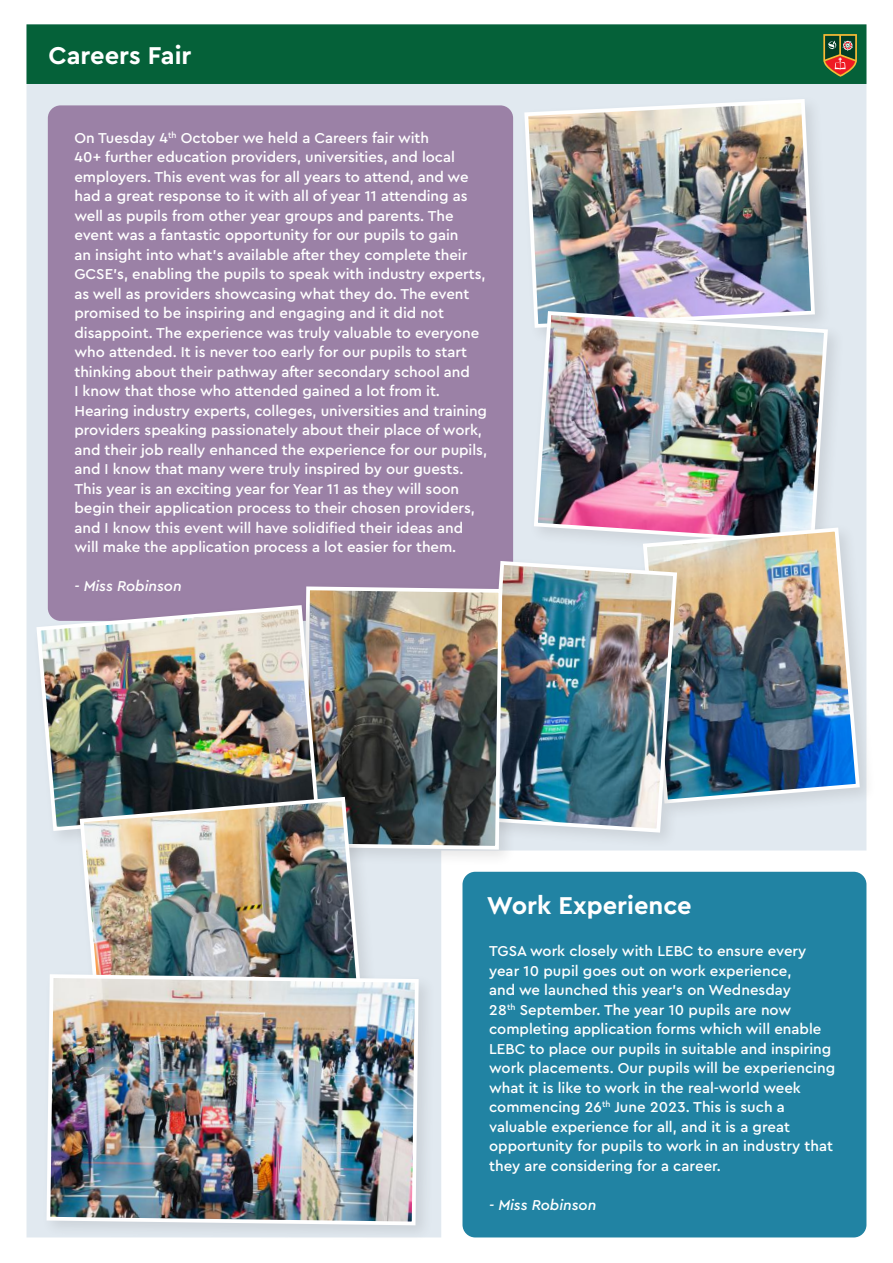
<style>
.page{position:relative;width:893px;height:1263px;background:#fff}
.page>*{position:absolute;margin:0;border:0;box-sizing:border-box;transform-origin:0 0}
.t1{font:700 25.5px "Cera GR";color:#fff}
.t2{font:500 15px/19.5px "Cera GR";letter-spacing:-.005em;color:#fff}
.t3{font:italic 500 15px "Cera GR";letter-spacing:-.005em;color:#fff}
</style>
<div class="page">
<div style="left:27px;top:24px;width:839px;height:1213px;background:#e1e9f0"></div>
<div style="left:27px;top:24px;width:839px;height:60px;background:#056139;border:2px solid #056139"></div>
<svg style="left:823px;top:34px;width:34px;height:43px"></svg>
<div style="left:441px;top:850px;width:438px;height:397px;background:#fff"></div>
<div style="left:462px;top:872px;width:404px;height:365px;background:#2183a3;border-radius:13px"></div>
<div style="left:48px;top:105px;width:465px;height:516px;background:#9b81a6;border-radius:13px"></div>
<img style="left:524px;top:99px;width:293px;height:207px">
<div style="left:529px;top:306px;width:316px;height:256px;background:#241f1f;opacity:.11"></div>
<img style="left:532px;top:309px;width:298px;height:238px">
<div style="left:638px;top:522px;width:239px;height:298px;background:#241f1f;opacity:.11"></div>
<img style="left:641px;top:525px;width:221px;height:280px">
<div style="left:478px;top:556px;width:216px;height:294px;background:#241f1f;opacity:.11"></div>
<img style="left:481px;top:559px;width:198px;height:276px">
<div style="left:297px;top:581px;width:223px;height:286px;background:#241f1f;opacity:.11"></div>
<img style="left:301px;top:585px;width:203px;height:266px">
<div style="left:31px;top:600px;width:304px;height:248px;background:#241f1f;opacity:.11"></div>
<img style="left:34px;top:603px;width:287px;height:230px">
<div style="left:75px;top:792px;width:304px;height:248px;background:#241f1f;opacity:.11"></div>
<img style="left:78px;top:795px;width:286px;height:173px">
<div style="left:41px;top:968px;width:395px;height:275px;background:#241f1f;opacity:.11"></div>
<img style="left:45px;top:972px;width:376px;height:255px">
<h1 class="t1" style="left:48px;top:41px;width:145px">Careers Fair</h1>
<p class="t2" style="left:74px;top:128px;width:414px">On Tuesday 4<sup>th</sup> October we held a Careers fair with<br>40+ further education providers, universities, and local employers. This event was for all years to attend, and we had a great response to it with all of year 11 attending as well as pupils from other year groups and parents. The event was a fantastic opportunity for our pupils to gain<br>an insight into what’s available after they complete their GCSE’s, enabling the pupils to speak with industry experts, as well as providers showcasing what they do. The event promised to be inspiring and engaging and it did not disappoint. The experience was truly valuable to everyone who attended. It is never too early for our pupils to start thinking about their pathway after secondary school and<br>I know that those who attended gained a lot from it.<br>Hearing industry experts, colleges, universities and training providers speaking passionately about their place of work, and their job really enhanced the experience for our pupils, and I know that many were truly inspired by our guests.<br>This year is an exciting year for Year 11 as they will soon begin their application process to their chosen providers, and I know this event will have solidified their ideas and will make the application process a lot easier for them.</p>
<p class="t3" style="left:74px;top:578px;width:109px">- Miss Robinson</p>
<h1 class="t1" style="left:487px;top:891px;width:206px">Work Experience</h1>
<p class="t2" style="left:489px;top:942px;width:348px">TGSA work closely with LEBC to ensure every year 10 pupil goes out on work experience,<br>and we launched this year's on Wednesday<br>28<sup>th</sup> September. The year 10 pupils are now completing application forms which will enable LEBC to place our pupils in suitable and inspiring work placements. Our pupils will be experiencing what it is like to work in the real-world week commencing 26<sup>th</sup> June 2023. This is such a valuable experience for all, and it is a great opportunity for pupils to work in an industry that they are considering for a career.</p>
<p class="t3" style="left:489px;top:1196px;width:109px">- Miss Robinson</p>
</div>
